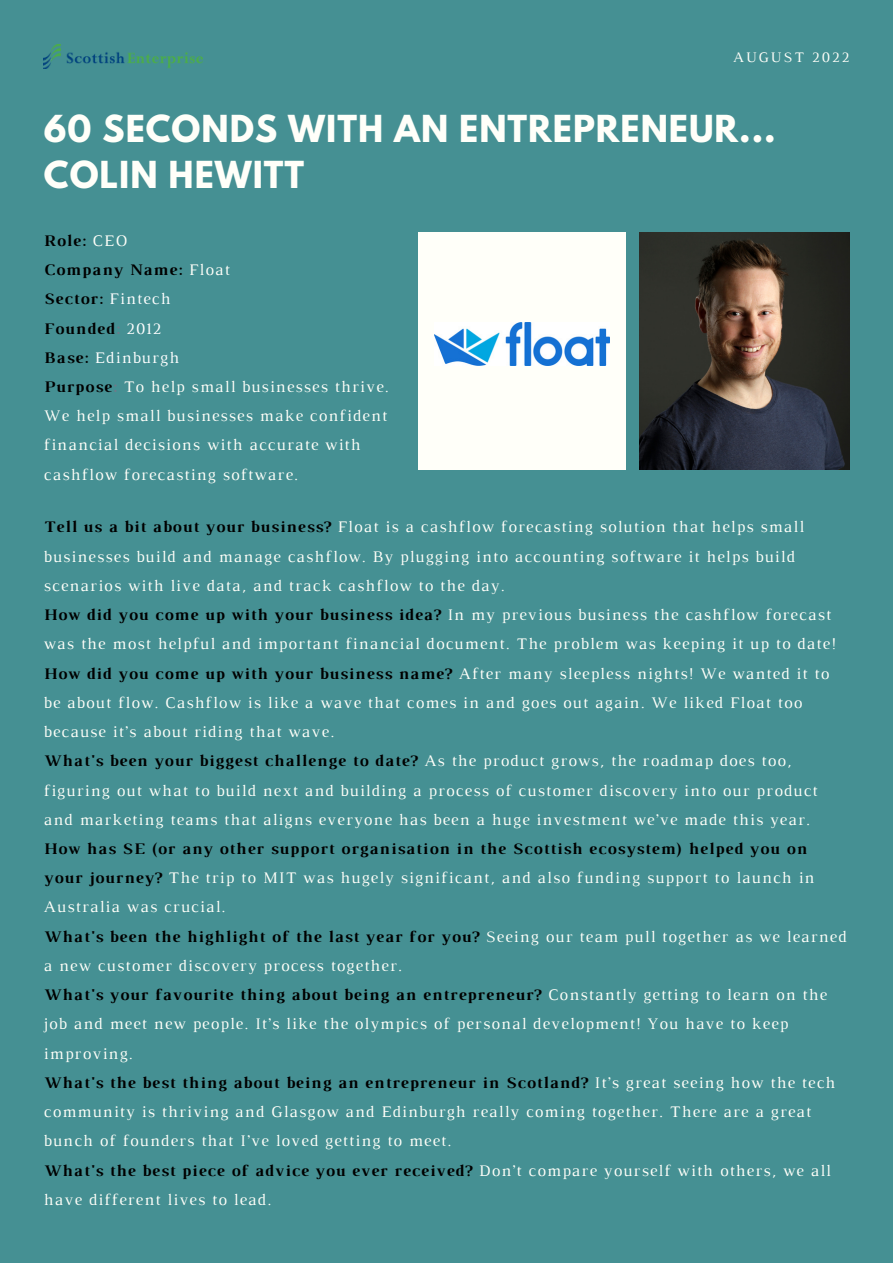
<style>
.page{position:relative;width:893px;height:1264px;background:#fff}
.page>*{position:absolute;margin:0;border:0;box-sizing:border-box;transform-origin:0 0}
.t1{font:700 33px/46px "League Spartan";letter-spacing:.03em;color:#fffff9}
.t2{font:16.5px/29.2px "Luthier";letter-spacing:.07em;color:#fffff9}
.t3{font:14.85px "Luthier";letter-spacing:.14em;color:#fffff9}
.s1{font-weight:700;color:#000}
.s2{color:#fff}
.s3{font-weight:700;color:#717989}
</style>
<div class="page">
<div style="left:0;top:0;width:892px;height:1262px;background:#459093"></div>
<img style="left:640px;top:233px;width:209px;height:237px">
<div style="left:418px;top:233px;width:207px;height:237px;background:#fffff9"></div>
<img style="left:434px;top:323px;width:175px;height:42px">
<img style="left:44px;top:44px;width:158px;height:24px">
<p class="t3" style="left:733px;top:52px;width:117px">AUGUST 2022</p>
<h1 class="t1" style="left:44px;top:109px;width:733px">60 SECONDS WITH AN ENTREPRENEUR...<br>COLIN HEWITT</h1>
<p class="t2" style="left:44px;top:227px;width:346px"><span class="s1">Role:</span> CEO<br><span class="s1">Company Name:</span> Float<br><span class="s1">Sector:</span> <span class="s2">Fintech<br></span><span class="s1">Founded</span><span class="s3">:</span> <span class="s2">2012<br></span><span class="s1">Base:</span> <span class="s2">Edinburgh<br></span><span class="s1">Purpose</span><span class="s3">:</span> To help small businesses thrive.<br>We help small businesses make confident financial decisions with accurate with cashflow forecasting software.</p>
<p class="t2" style="left:44px;top:513px;width:793px"><span class="s1">Tell us a bit about your business?</span> Float is a cashflow forecasting solution that helps small businesses build and manage cashflow. By plugging into accounting software it helps build scenarios with live data, and track cashflow to the day.<br><span class="s1">How did you come up with your business idea?</span> In my previous business the cashflow forecast was the most helpful and important financial document. The problem was keeping it up to date!<br><span class="s1">How did you come up with your business name?</span> After many sleepless nights! We wanted it to be about flow. Cashflow is like a wave that comes in and goes out again. We liked Float too because it’s about riding that wave.<br><span class="s1">What's been your biggest challenge to date?</span> As the product grows, the roadmap does too, figuring out what to build next and building a process of customer discovery into our product and marketing teams that aligns everyone has been a huge investment we’ve made this year.</p>
<p class="t2" style="left:44px;top:835px;width:804px"><span class="s1">How has SE (or any other support organisation in the Scottish ecosystem) helped you on your journey?</span> The trip to MIT was hugely significant, and also funding support to launch in Australia was crucial.<br><span class="s1">What's been the highlight of the last year for you?</span> Seeing our team pull together as we learned a new customer discovery process together.<br><span class="s1">What's your favourite thing about being an entrepreneur?</span> Constantly getting to learn on the job and meet new people. It’s like the olympics of personal development! You have to keep improving.<br><span class="s1">What's the best thing about being an entrepreneur in Scotland?</span> It’s great seeing how the tech community is thriving and Glasgow and Edinburgh really coming together. There are a great bunch of founders that I’ve loved getting to meet.<br><span class="s1">What's the best piece of advice you ever received?</span> Don’t compare yourself with others, we all have different lives to lead.</p>
</div>
